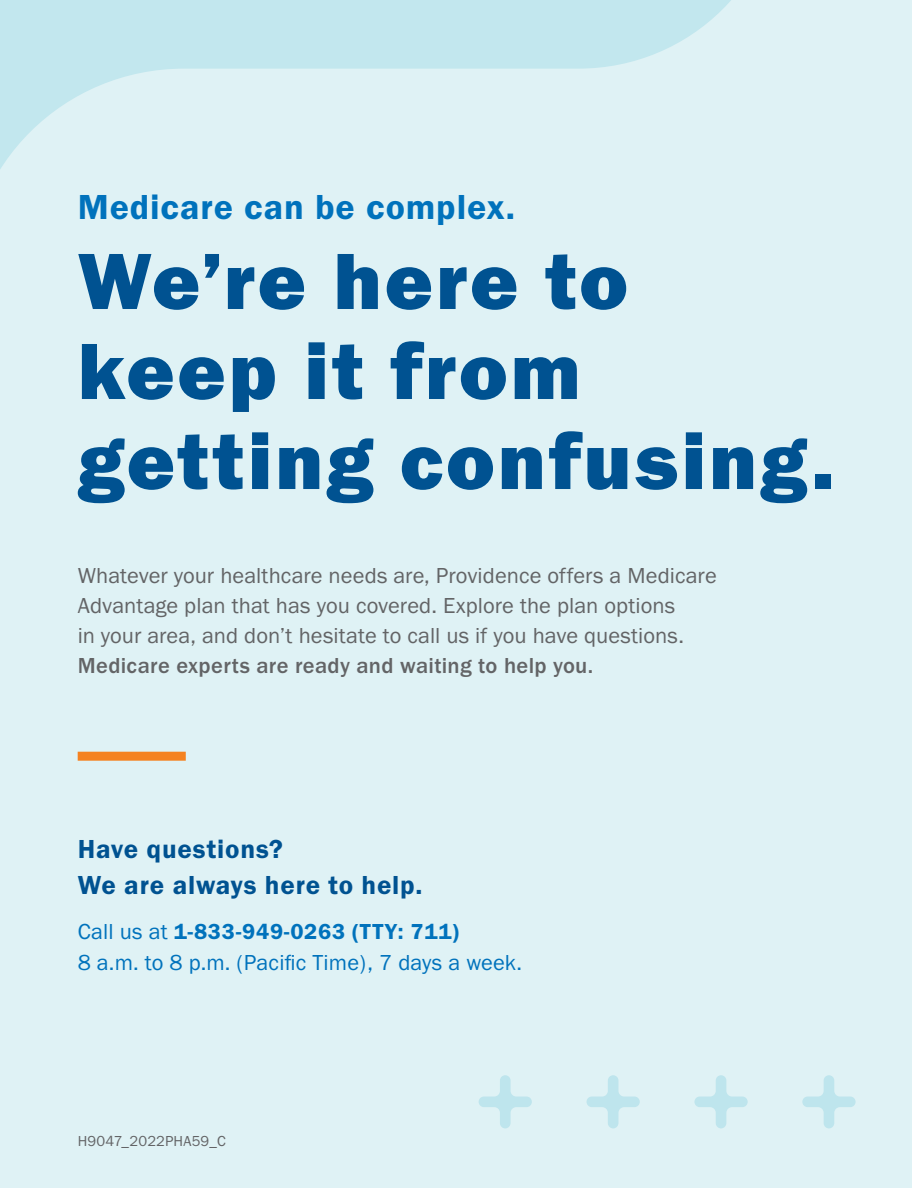
<style>
.page{position:relative;width:912px;height:1188px;background:#fff}
.page>*{position:absolute;margin:0;border:0;box-sizing:border-box;transform-origin:0 0}
.t1{font:82.5px/90px "Franklin Gothic URW Hea";letter-spacing:.035em;color:#005291}
.t2{font:36px "Franklin Gothic URW Dem";letter-spacing:.025em;color:#0072bc}
.t3{font:27px "Franklin Gothic URW Dem";letter-spacing:.03em;color:#005291}
.t4{font:22.5px/30px "Franklin Gothic URW Boo";color:#636466}
.t5{font:22.5px/31.5px "Franklin Gothic URW Boo";letter-spacing:.01em;color:#0072bc}
.t6{font:500 22.5px "Franklin Gothic URW";letter-spacing:.015em;color:#636466}
.t7{font:15px "Franklin Gothic URW Boo";letter-spacing:.005em;color:#636466}
.s1{font-family:"Franklin Gothic URW Dem"}
</style>
<div class="page">
<div style="left:0;top:0;width:911px;height:1188px;background:#dff2f5"></div>
<div style="left:78px;top:752px;width:108px;height:9px;background:#f58220"></div>
<svg style="left:0;top:0;width:731px;height:169px"></svg>
<svg style="left:478px;top:1075px;width:53px;height:54px"></svg>
<svg style="left:586px;top:1075px;width:53px;height:54px"></svg>
<svg style="left:694px;top:1075px;width:53px;height:54px"></svg>
<svg style="left:802px;top:1075px;width:53px;height:54px"></svg>
<p class="t2" style="left:78px;top:185px;width:439px">Medicare can be complex.</p>
<h2 class="t1" style="left:78px;top:234px;width:757px">We’re here to keep it from getting confusing.</h2>
<p class="t4" style="left:78px;top:560px;width:640px">Whatever your healthcare needs are, Providence offers a Medicare<br>Advantage plan that has you covered. Explore the plan options<br>in your area, and don’t hesitate to call us if you have questions.</p>
<p class="t6" style="left:78px;top:651px;width:517px">Medicare experts are ready and waiting to help you.</p>
<p class="t3" style="left:78px;top:832px;width:206px">Have questions?</p>
<p class="t3" style="left:78px;top:868px;width:346px">We are always here to help.</p>
<p class="t5" style="left:78px;top:915px;width:446px">Call us at <span class="s1">1-833-949-0263 (TTY: 711)<br></span>8 a.m. to 8 p.m. (Pacific Time), 7 days a week.</p>
<p class="t7" style="left:78px;top:1132px;width:150px">H9047_2022PHA59_C</p>
</div>
